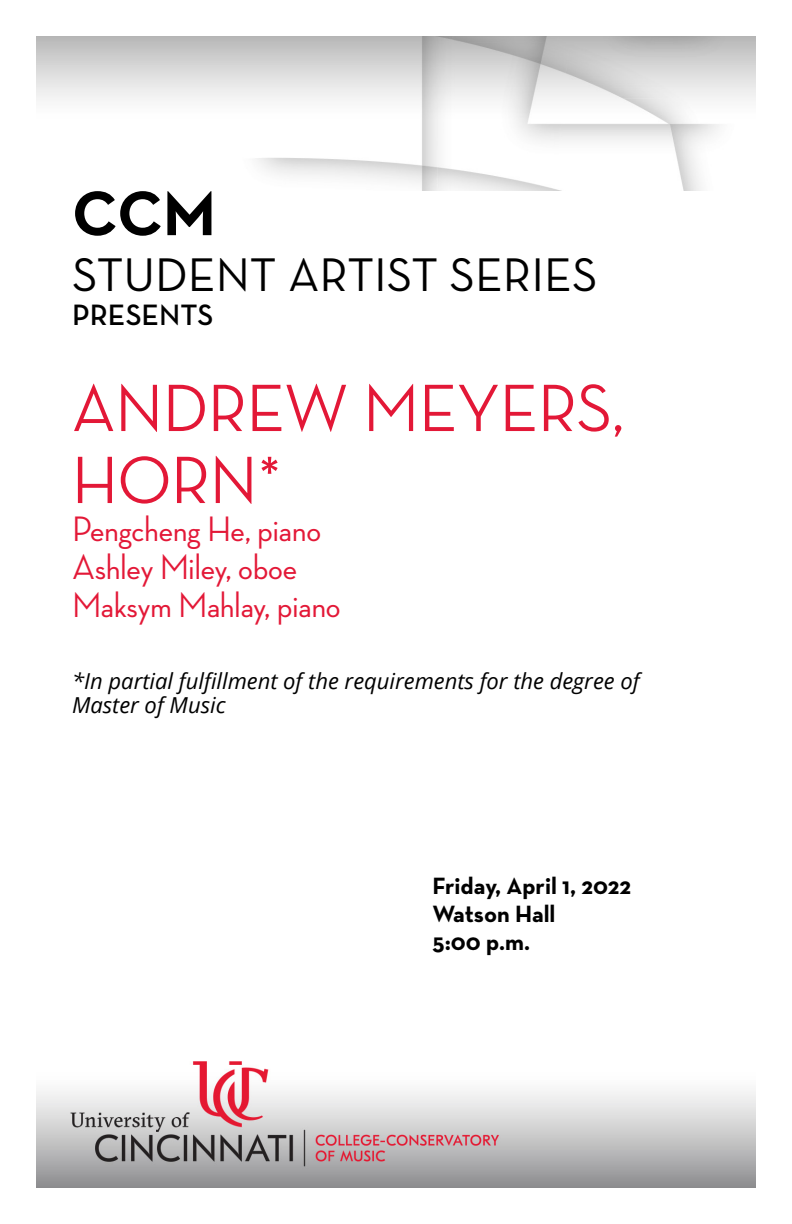
<style>
.page{position:relative;width:792px;height:1224px;background:#fff}
.page>*{position:absolute;margin:0;border:0;box-sizing:border-box;transform-origin:0 0}
.Concert_Title{font:500 68px/72px "Neutra Disp";color:#e31837}
.Page_Intro{font:700 64px "Neutra Text";color:#000}
.Page_Intro-2{font:48px "Neutra Text";color:#000}
.Concert_Title-2{font:500 36px "Neutra Disp";color:#e31837}
.Page_Intro-3{font:600 30px "Neutra Text";color:#000}
.Date_Venue_Time{font:700 24px/28px "Neutra Text";color:#000}
.Concert_Title-3{font:italic 22px "Open Sans";color:#000}
</style>
<div class="page">
<img style="left:36px;top:36px;width:720px;height:154px">
<img style="left:36px;top:1061px;width:720px;height:127px">
<h1 class="Page_Intro" style="left:72px;top:173px;width:145px">CCM</h1>
<h1 class="Page_Intro-2" style="left:72px;top:246px;width:527px">STUDENT ARTIST SERIES</h1>
<h1 class="Page_Intro-3" style="left:72px;top:297px;width:143px">PRESENTS</h1>
<h1 class="Concert_Title" style="left:72px;top:372px;width:554px">ANDREW MEYERS,<br>HORN*</h1>
<h1 class="Concert_Title-2" style="left:72px;top:509px;width:251px">Pengcheng He, piano</h1>
<h1 class="Concert_Title-2" style="left:72px;top:547px;width:227px">Ashley Miley, oboe</h1>
<h1 class="Concert_Title-2" style="left:72px;top:585px;width:270px">Maksym Mahlay, piano</h1>
<h1 class="Concert_Title-3" style="left:72px;top:666px;width:569px">*In partial fulfillment of the requirements for the degree of</h1>
<h1 class="Concert_Title-3" style="left:72px;top:690px;width:155px">Master of Music</h1>
<h3 class="Date_Venue_Time" style="left:433px;top:871px;width:200px">Friday, April 1, 2022</h3>
<h3 class="Date_Venue_Time" style="left:433px;top:899px;width:124px">Watson Hall<br>5:00 p.m.</h3>
</div>
